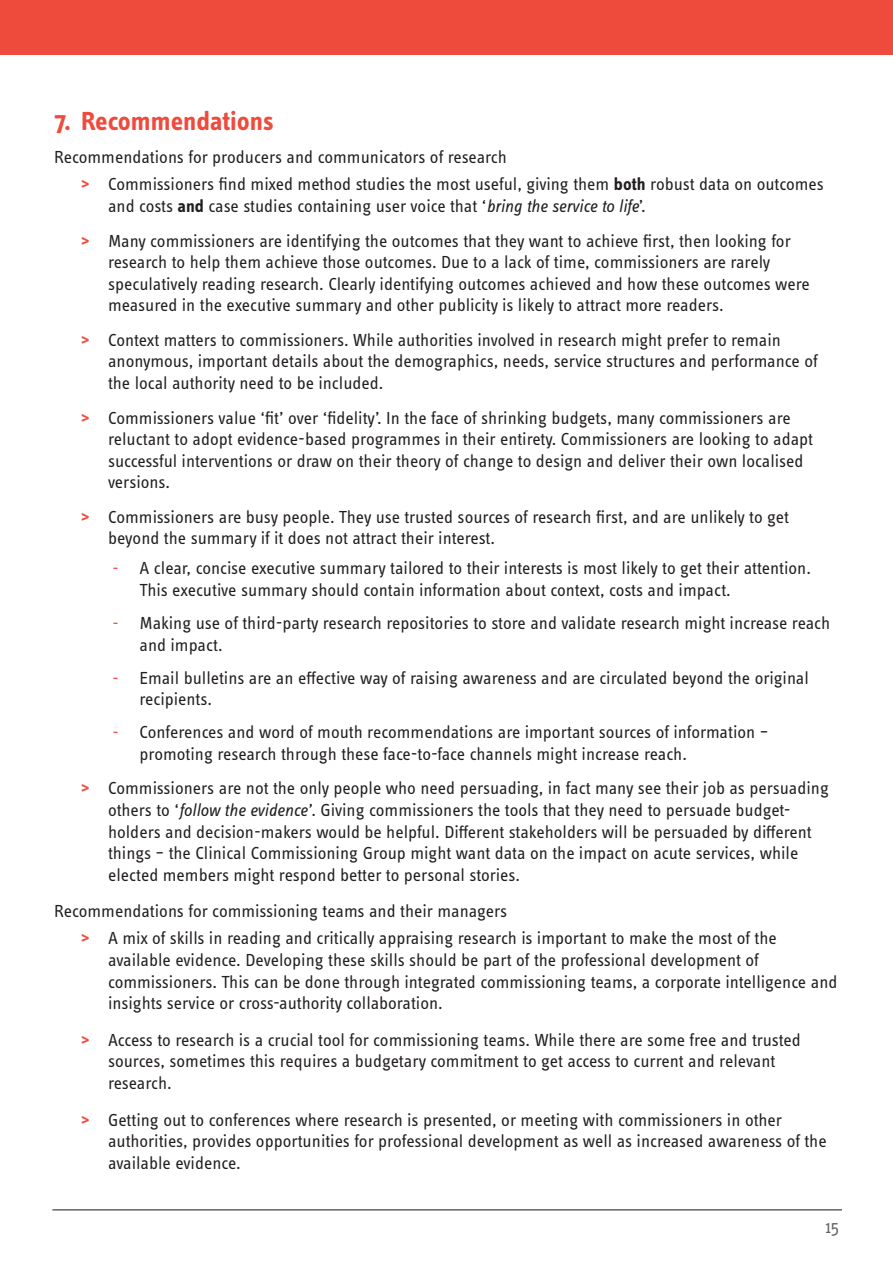
<style>
.page{position:relative;width:893px;height:1263px;background:#fff}
.page>*{position:absolute;margin:0;border:0;box-sizing:border-box;transform-origin:0 0}
.Heading_1{font:700 27px "Info Text Pro";color:#ef4b3d}
.RiP_Bullet_points{font:18px/21.6px "Info Text Pro";color:#231f20}
.t1{font:18px "Info Text Pro";color:#636366}
.s1{font-weight:700;color:#ef4b3d}
.s2{font-weight:700}
.s3{font-style:italic}
.s4{font-size:16.5px;color:#ef4b3d}
</style>
<div class="page">
<div style="left:0;top:0;width:893px;height:55px;background:#ef4b3d"></div>
<hr style="left:52px;top:1209px;width:790px;height:1px;background:#636366">
<p class="Heading_1" style="left:54px;top:104px;width:222px">7. Recommendations</p>
<p class="RiP_Bullet_points" style="left:54px;top:146px;width:454px">Recommendations for producers and communicators of research</p>
<p class="RiP_Bullet_points" style="left:108px;top:173px;width:717px;text-indent:-27px"><span class="s1">&gt;</span> Commissioners find mixed method studies the most useful, giving them <span class="s2">both</span> robust data on outcomes and costs <span class="s2">and</span> case studies containing user voice that ‘<span class="s3">bring the service to life</span>’.</p>
<p class="RiP_Bullet_points" style="left:108px;top:229px;width:703px;text-indent:-27px"><span class="s1">&gt;</span> Many commissioners are identifying the outcomes that they want to achieve first, then looking for research to help them achieve those outcomes. Due to a lack of time, commissioners are rarely speculatively reading research. Clearly identifying outcomes achieved and how these outcomes were measured in the executive summary and other publicity is likely to attract more readers.</p>
<p class="RiP_Bullet_points" style="left:108px;top:329px;width:711px;text-indent:-27px"><span class="s1">&gt;</span> Context matters to commissioners. While authorities involved in research might prefer to remain anonymous, important details about the demographics, needs, service structures and performance of the local authority need to be included.</p>
<p class="RiP_Bullet_points" style="left:108px;top:406px;width:706px;text-indent:-27px"><span class="s1">&gt;</span> Commissioners value ‘fit’ over ‘fidelity’. In the face of shrinking budgets, many commissioners are reluctant to adopt evidence-based programmes in their entirety. Commissioners are looking to adapt successful interventions or draw on their theory of change to design and deliver their own localised versions.</p>
<p class="RiP_Bullet_points" style="left:108px;top:506px;width:682px;text-indent:-27px"><span class="s1">&gt;</span> Commissioners are busy people. They use trusted sources of research first, and are unlikely to get beyond the summary if it does not attract their interest.</p>
<p class="RiP_Bullet_points" style="left:140px;top:557px;width:673px;text-indent:-27px"><span class="s4">-</span> A clear, concise executive summary tailored to their interests is most likely to get their attention.<br>This executive summary should contain information about context, costs and impact.</p>
<p class="RiP_Bullet_points" style="left:140px;top:612px;width:692px;text-indent:-27px"><span class="s4">-</span> Making use of third-party research repositories to store and validate research might increase reach and impact.</p>
<p class="RiP_Bullet_points" style="left:140px;top:666px;width:671px;text-indent:-27px"><span class="s4">-</span> Email bulletins are an effective way of raising awareness and are circulated beyond the original recipients.</p>
<p class="RiP_Bullet_points" style="left:140px;top:721px;width:630px;text-indent:-27px"><span class="s4">-</span> Conferences and word of mouth recommendations are important sources of information – promoting research through these face-to-face channels might increase reach.</p>
<p class="RiP_Bullet_points" style="left:108px;top:777px;width:722px;text-indent:-27px"><span class="s1">&gt;</span> Commissioners are not the only people who need persuading, in fact many see their job as persuading others to ‘<span class="s3">follow the evidence’</span>. Giving commissioners the tools that they need to persuade budget&shy;holders and decision-makers would be helpful. Different stakeholders will be persuaded by different things – the Clinical Commissioning Group might want data on the impact on acute services, while elected members might respond better to personal stories.</p>
<p class="RiP_Bullet_points" style="left:54px;top:900px;width:455px">Recommendations for commissioning teams and their managers</p>
<p class="RiP_Bullet_points" style="left:108px;top:927px;width:731px;text-indent:-27px"><span class="s1">&gt;</span> A mix of skills in reading and critically appraising research is important to make the most of the available evidence. Developing these skills should be part of the professional development of commissioners. This can be done through integrated commissioning teams, a corporate intelligence and insights service or cross-authority collaboration.</p>
<p class="RiP_Bullet_points" style="left:108px;top:1028px;width:694px;text-indent:-27px"><span class="s1">&gt;</span> Access to research is a crucial tool for commissioning teams. While there are some free and trusted sources, sometimes this requires a budgetary commitment to get access to current and relevant research.</p>
<p class="RiP_Bullet_points" style="left:108px;top:1108px;width:720px;text-indent:-27px"><span class="s1">&gt;</span> Getting out to conferences where research is presented, or meeting with commissioners in other authorities, provides opportunities for professional development as well as increased awareness of the available evidence.</p>
<p class="t1" style="left:825px;top:1216px;width:15px">15</p>
</div>
